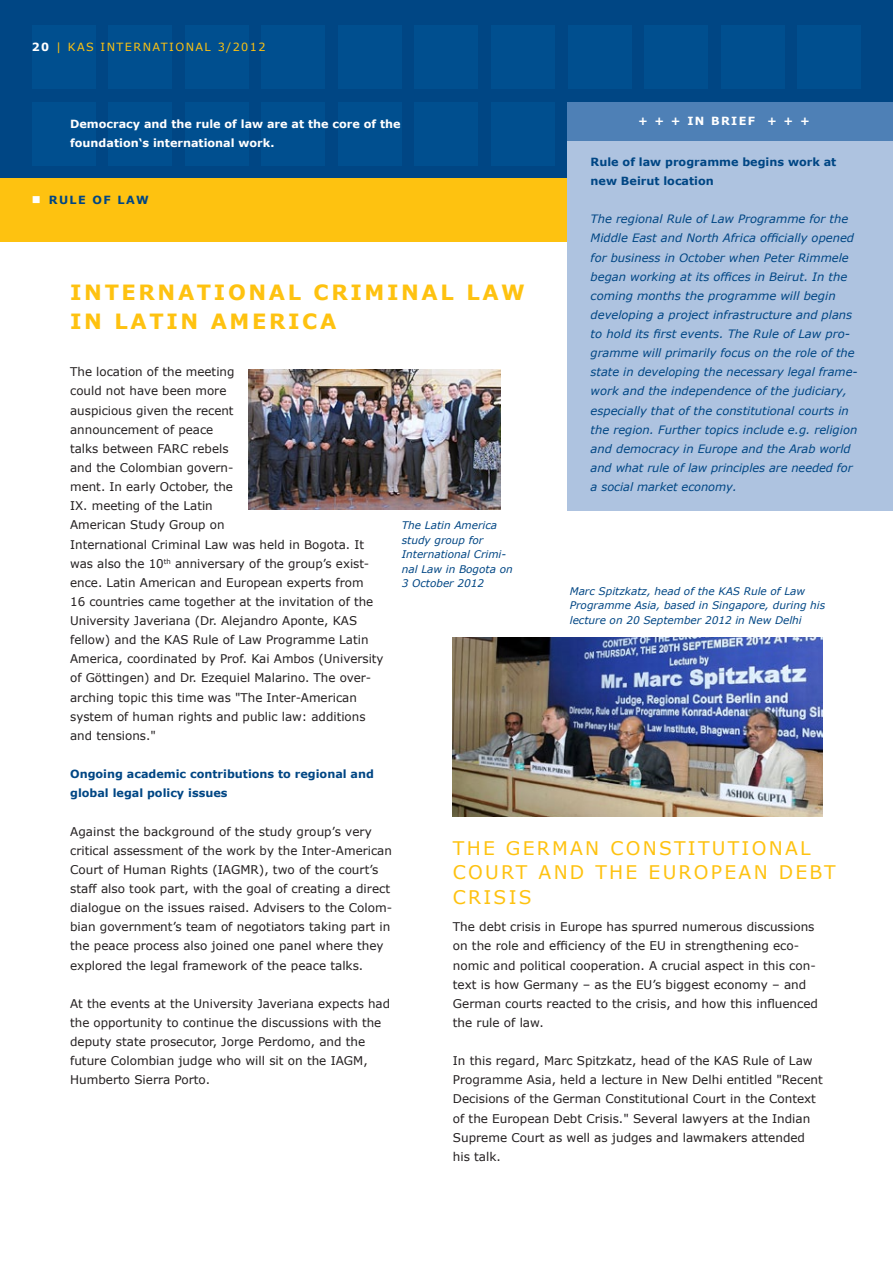
<style>
.page{position:relative;width:893px;height:1263px;background:#fff}
.page>*{position:absolute;margin:0;border:0;box-sizing:border-box;transform-origin:0 0}
.t1{font:700 21px "Verdana";letter-spacing:.125em;color:#fec210}
.t2{font:18.75px/24.5px "Verdana";letter-spacing:.12em;color:#fec210}
.t3{font:12px/19.2px "Verdana";color:#231f20}
.t4{font:italic 11.55px/19.2px "Verdana";color:#004684}
.t5{font:700 11.25px/19.2px "Verdana";color:#004684}
.t6{font:700 11.25px/19.2px "Verdana";color:#fff}
.t7{font:11.25px "Verdana";letter-spacing:.125em;color:#fec210}
.t8{font:italic 10.5px/14.4px "Verdana";color:#004684}
.s1{font-weight:700;color:#fff}
.s2{color:#fff}
</style>
<div class="page">
<div style="left:0;top:0;width:893px;height:179px;background:#004684"></div>
<div style="left:0;top:179px;width:893px;height:63px;background:#fec210"></div>
<div style="left:32px;top:26px;width:64px;height:63px;background:#004f8f"></div>
<div style="left:32px;top:102px;width:64px;height:64px;background:#004f8f"></div>
<div style="left:108px;top:26px;width:64px;height:63px;background:#004f8f"></div>
<div style="left:108px;top:102px;width:64px;height:64px;background:#004f8f"></div>
<div style="left:185px;top:26px;width:64px;height:63px;background:#004f8f"></div>
<div style="left:185px;top:102px;width:64px;height:64px;background:#004f8f"></div>
<div style="left:261px;top:26px;width:64px;height:63px;background:#004f8f"></div>
<div style="left:261px;top:102px;width:64px;height:64px;background:#004f8f"></div>
<div style="left:338px;top:26px;width:64px;height:63px;background:#004f8f"></div>
<div style="left:338px;top:102px;width:64px;height:64px;background:#004f8f"></div>
<div style="left:415px;top:26px;width:63px;height:63px;background:#004f8f"></div>
<div style="left:415px;top:102px;width:63px;height:64px;background:#004f8f"></div>
<div style="left:491px;top:26px;width:64px;height:63px;background:#004f8f"></div>
<div style="left:491px;top:102px;width:64px;height:64px;background:#004f8f"></div>
<div style="left:568px;top:26px;width:63px;height:63px;background:#004f8f"></div>
<div style="left:644px;top:26px;width:64px;height:63px;background:#004f8f"></div>
<div style="left:721px;top:26px;width:63px;height:63px;background:#004f8f"></div>
<div style="left:797px;top:26px;width:64px;height:63px;background:#004f8f"></div>
<img style="left:453px;top:638px;width:370px;height:178px">
<div style="left:568px;top:134px;width:325px;height:376px;background:#aec3e0"></div>
<div style="left:568px;top:102px;width:325px;height:38px;background:#4e80b6"></div>
<img style="left:249px;top:370px;width:251px;height:140px">
<p class="t7" style="left:32px;top:40px;width:235px"><span class="s1">20</span> | KAS International 3/2012</p>
<p class="t6" style="left:70px;top:114px;width:332px">Democracy and the rule of law are at the core of the foundation‘s international work.</p>
<p class="t6" style="left:638px;top:111px;width:173px">+ + + IN BRIEF + + +</p>
<p class="t5" style="left:591px;top:152px;width:247px">Rule of law programme begins work at new Beirut location</p>
<p class="t4" style="left:591px;top:209px;width:269px">The regional Rule of Law Programme for the Middle East and North Africa officially opened for business in October when Peter Rimmele began working at its offices in Beirut. In the coming months the programme will begin developing a project infrastructure and plans to hold its first events. The Rule of Law pro&shy;gramme will primarily focus on the role of the state in developing the necessary legal frame&shy;work and the independence of the judiciary, especially that of the constitutional courts in the region. Further topics include e.g. religion and democracy in Europe and the Arab world and what rule of law principles are needed for a social market economy.</p>
<p class="t5" style="left:32px;top:190px;width:117px"><span class="s2">■</span> Rule of Law</p>
<h1 class="t1" style="left:70px;top:279px;width:297px">Inte rnational Crimi</h1>
<h1 class="t1" style="left:401px;top:279px;width:122px">nal Law</h1>
<h1 class="t1" style="left:70px;top:307px;width:160px">in Latin Ame</h1>
<h1 class="t1" style="left:269px;top:307px;width:69px">rica</h1>
<p class="t3" style="left:70px;top:362px;width:166px">The location of the meeting could not have been more auspicious given the recent announcement of peace talks between FARC</p>
<p class="t3" style="left:70px;top:438px;width:315px;text-indent:122px">rebels<br>and the Colombian govern-<br>ment. In early October, the<br>IX. meeting of the Latin<br>American Study Group on<br>International Criminal Law was held in Bogota. It was also the 10<sup>th</sup> anniversary of the group’s exist&shy;ence. Latin American and European experts from<br>16 countries came together at the invitation of the<br>U niversity Javeriana (Dr. Alejandro Aponte, KAS fellow) and the KAS Rule of Law Programme Latin America, coordinated by Prof. Kai Ambos (U niversity of Göttingen) and Dr. Ezequiel Malarino. The over&shy;arching topic this time was "The Inter-American system of human rights and public law: additions and tensions."</p>
<p class="t5" style="left:70px;top:764px;width:305px">Ongoing academic contributions to regional and global legal policy issues</p>
<p class="t3" style="left:70px;top:821px;width:323px">Against the background of the study group’s very critical assessment of the work by the Inter-American Court of H uman Rights (IAGMR), two of the court’s staff also took part, with the goal of creating a direct dialogue on the issues raised. Advisers to the Colom&shy;bian government’s team of negotiators taking part in the peace process also joined one panel where they explored the legal framework of the peace talks.</p>
<p class="t3" style="left:70px;top:993px;width:321px">At the events at the U niversity Javeriana expects had the opportunity to continue the discussions with the deputy state prosecutor, Jorge Perdomo, and the future Colombian judge who will sit on the IAGM ,<br>H umberto Sierra Porto.</p>
<p class="t8" style="left:402px;top:518px;width:112px">The Latin America study group for<br>International Crimi&shy;nal Law in Bogota on<br>3 October 2012</p>
<p class="t8" style="left:570px;top:583px;width:257px">Marc Spitzkatz, head of the KAS Rule of Law<br>Programme Asia, based in Singapore, during his lecture on 20 September 2012 in New Delhi</p>
<h2 class="t2" style="left:453px;top:835px;width:384px">The German Constitutional<br>Court and the European debt crisis</h2>
<p class="t3" style="left:453px;top:917px;width:367px">The debt crisis in Europe has spurred numerous discussions on the role and efficiency of the EU in strengthening eco&shy;nomic and political cooperation. A crucial aspect in this con&shy;text is how Germany – as the EU’s biggest economy – and German courts reacted to the crisis, and how this influenced the rule of law.</p>
<p class="t3" style="left:453px;top:1051px;width:371px">In this regard, M arc Spitzkatz, head of the KAS Rule of Law Programme Asia, held a lecture in New Delhi entitled "Recent Decisions of the German Constitutional Court in the Context of the European Debt Crisis." Several lawyers at the Indian Supreme Court as well as judges and lawmakers attended his talk.</p>
</div>
